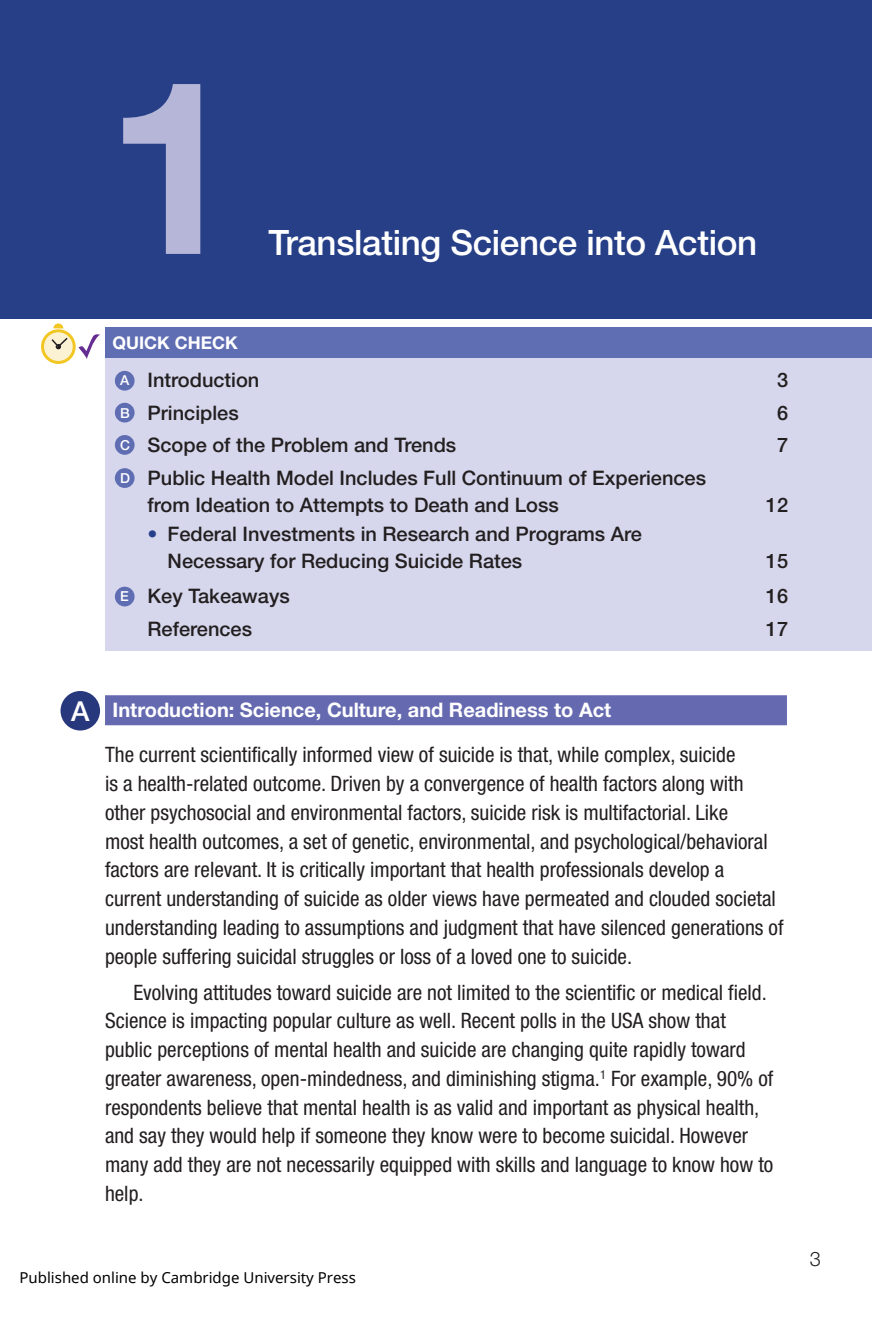
<style>
.page{position:relative;width:872px;height:1319px;background:#fff}
.page>*{position:absolute;margin:0;border:0;box-sizing:border-box;transform-origin:0 0}
.CN{font:700 242.5px "Helvetica Neue LT Std";color:#b6b6d9}
.CT{font:500 35px "Helvetica Neue LT Std";letter-spacing:-.01em;color:#fff}
.cToc_B{font:500 27.5px "Helvetica Neue LT Std";color:#fff}
.para-no-indent{font:condensed 21.25px/28.8px "Helvetica Neue LT Std";color:#231f20}
.para{font:condensed 21.25px/28.8px "Helvetica Neue LT Std";color:#231f20}
.cToc_A{font:500 20px/27.5px "Helvetica Neue LT Std";color:#231f20}
.A{font:700 20px "Helvetica Neue LT Std";color:#fff}
.t1{font:300 20px "Helvetica Neue LT Std";color:#231f20}
.Quick_Chexk{font:700 17.5px "Helvetica Neue LT Std";color:#fff}
.t2{font:15px "Noto Sans";color:#000}
.s1{font-size:13.75px;color:#fff}
.s2{color:#263f8a}
</style>
<div class="page">
<div style="left:0;top:0;width:872px;height:318px;background:#263f87"></div>
<svg style="left:78px;top:334px;width:22px;height:25px"></svg>
<svg style="left:43px;top:331px;width:31px;height:31px"></svg>
<div style="left:41px;top:329px;width:35px;height:35px;border:3px solid #f3c723;border-radius:50%"></div>
<svg style="left:50px;top:336px;width:19px;height:13px"></svg>
<svg style="left:53px;top:323px;width:10px;height:5px"></svg>
<div style="left:105px;top:358px;width:767px;height:292px;background:#d6d7ec"></div>
<div style="left:115px;top:371px;width:20px;height:19px;background:#5f6db3;border-radius:50%"></div>
<div style="left:115px;top:402px;width:20px;height:20px;background:#5f6db3;border-radius:50%"></div>
<div style="left:115px;top:435px;width:20px;height:19px;background:#5f6db3;border-radius:50%"></div>
<div style="left:115px;top:468px;width:20px;height:20px;background:#5f6db3;border-radius:50%"></div>
<div style="left:115px;top:586px;width:20px;height:20px;background:#5f6db3;border-radius:50%"></div>
<div style="left:105px;top:695px;width:682px;height:30px;background:#656ab0"></div>
<div style="left:105px;top:328px;width:767px;height:30px;background:#5f6db3"></div>
<div style="left:61px;top:691px;width:39px;height:39px;background:#27387d;border-radius:50%"></div>
<p class="CN" style="left:105px;top:17px;width:136px">1</p>
<p class="CT" style="left:268px;top:222px;width:490px">Translating Science into Action</p>
<p class="Quick_Chexk" style="left:112px;top:332px;width:127px">QUICK CHECK</p>
<p class="cToc_A" style="left:120px;top:366px;width:141px"><span class="s1">A</span> Introduction</p>
<p class="cToc_A" style="left:777px;top:366px;width:13px">3</p>
<p class="cToc_A" style="left:120px;top:398px;width:120px"><span class="s1">B</span> Principles</p>
<p class="cToc_A" style="left:777px;top:398px;width:13px">6</p>
<p class="cToc_A" style="left:120px;top:431px;width:338px"><span class="s1">C</span> Scope of the Problem and Trends</p>
<p class="cToc_A" style="left:777px;top:431px;width:13px">7</p>
<p class="cToc_A" style="left:148px;top:463px;width:560px;text-indent:-28px"><span class="s1">D</span> Public Health Model Includes Full Continuum of Experiences from Ideation to Attempts to Death and Loss</p>
<p class="cToc_A" style="left:766px;top:491px;width:24px">12</p>
<p class="cToc_A" style="left:167px;top:520px;width:476px;text-indent:-20px"><span class="s2">•</span> Federal Investments in Research and Programs Are<br>Necessary for Reducing Suicide Rates</p>
<p class="cToc_A" style="left:766px;top:547px;width:24px">15</p>
<p class="cToc_A" style="left:120px;top:582px;width:171px"><span class="s1">E</span> Key Takeaways</p>
<p class="cToc_A" style="left:766px;top:582px;width:24px">16</p>
<p class="cToc_A" style="left:148px;top:614px;width:106px">References</p>
<p class="cToc_A" style="left:766px;top:614px;width:24px">17</p>
<p class="cToc_B" style="left:71px;top:694px;width:20px">A</p>
<p class="A" style="left:112px;top:697px;width:500px">Introduction: Science, Culture, and Readiness to Act</p>
<p class="para-no-indent" style="left:105px;top:740px;width:680px">The current scientifically informed view of suicide is that, while complex, suicide<br>is a health-related outcome. Driven by a convergence of health factors along with other psychosocial and environmental factors, suicide risk is multifactorial. Like<br>most health outcomes, a set of genetic, environmental, and psychological/behavioral factors are relevant. It is critically important that health professionals develop a current understanding of suicide as older views have permeated and clouded societal understanding leading to assumptions and judgment that have silenced generations of people suffering suicidal struggles or loss of a loved one to suicide.</p>
<p class="para" style="left:105px;top:977px;width:670px;text-indent:28px">Evolving attitudes toward suicide are not limited to the scientific or medical field.<br>Science is impacting popular culture as well. Recent polls in the USA show that public perceptions of mental health and suicide are changing quite rapidly toward greater awareness, open-mindedness, and diminishing stigma.<sup>1</sup> For example, 90% of respondents believe that mental health is as valid and important as physical health, and say they would help if someone they know were to become suicidal. However many add they are not necessarily equipped with skills and language to know how to help.</p>
<p class="t2" style="left:19px;top:1266px;width:338px">Published online by Cambridge University Press</p>
<p class="t1" style="left:809px;top:1246px;width:13px">3</p>
</div>
